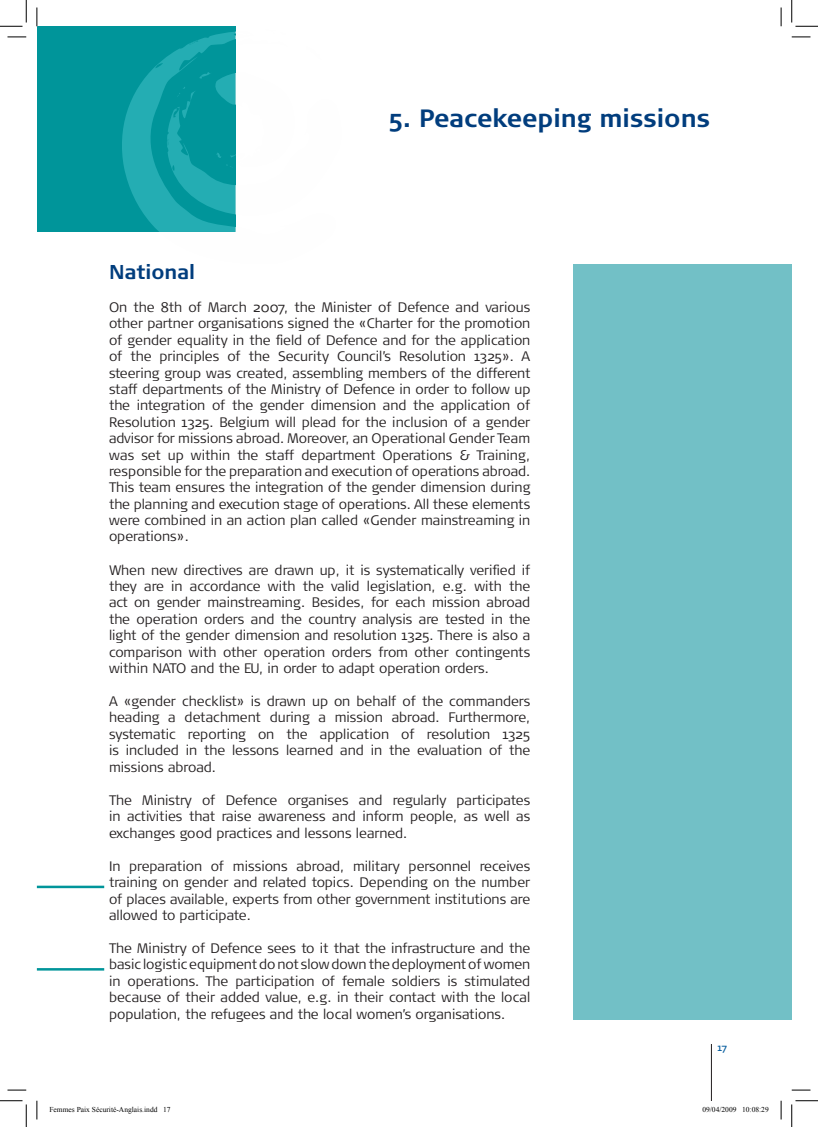
<style>
.page{position:relative;width:818px;height:1127px;background:#fff}
.page>*{position:absolute;margin:0;border:0;box-sizing:border-box;transform-origin:0 0}
.t1{font:700 25px "Signa OT";color:#013d7d}
.t2{font:700 20px "Signa OT";color:#013d7d}
.t3{font:300 13.75px/16.4px "Signa OT";color:#231f20;text-align:justify}
.t4{font:10px "Signa OT";color:#00599b}
.t5{font:7.5px "Times New Roman";color:#000}
</style>
<div class="page">
<hr style="left:711px;top:1043px;width:1px;height:57px;background:#231f20">
<hr style="left:37px;top:885px;width:67px;height:2px;background:#00959a">
<hr style="left:37px;top:967px;width:67px;height:3px;background:#00959a">
<div style="left:37px;top:26px;width:198px;height:206px;background:#00959a"></div>
<svg style="left:122px;top:30px;width:114px;height:202px"></svg>
<div style="left:573px;top:264px;width:219px;height:754px;background:#72c0c6"></div>
<svg style="left:8px;top:36px;width:18px;height:2px"></svg>
<svg style="left:792px;top:36px;width:18px;height:2px"></svg>
<svg style="left:8px;top:1089px;width:18px;height:1px"></svg>
<svg style="left:792px;top:1089px;width:18px;height:1px"></svg>
<svg style="left:36px;top:8px;width:2px;height:18px"></svg>
<svg style="left:36px;top:1100px;width:2px;height:19px"></svg>
<svg style="left:780px;top:8px;width:2px;height:18px"></svg>
<svg style="left:780px;top:1100px;width:2px;height:19px"></svg>
<svg style="left:0;top:0;width:27px;height:27px"></svg>
<svg style="left:0;top:1100px;width:27px;height:26px"></svg>
<svg style="left:791px;top:0;width:27px;height:27px"></svg>
<svg style="left:791px;top:1100px;width:27px;height:26px"></svg>
<h1 class="t1" style="left:389px;top:103px;width:323px">5. Peacekeeping missions</h1>
<h2 class="t2" style="left:109px;top:260px;width:88px">National</h2>
<p class="t3" style="left:109px;top:299px;width:423px">On the 8th of March 2007, the Minister of Defence and various other partner organisations signed the «Charter for the promotion of gender equality in the field of Defence and for the application of the principles of the Security Council’s Resolution 1325». A steering group was created, assembling members of the different staff departments of the Ministry of Defence in order to follow up the integration of the gender dimension and the application of Resolution 1325. Belgium will plead for the inclusion of a gender advisor for missions abroad. Moreover, an Operational Gender Team was set up within the staff department Operations &amp; Training, responsible for the preparation and execution of operations abroad.<br>This team ensures the integration of the gender dimension during the planning and execution stage of operations. All these elements were combined in an action plan called «Gender mainstreaming in operations».</p>
<p class="t3" style="left:109px;top:561px;width:423px">When new directives are drawn up, it is systematically verified if they are in accordance with the valid legislation, e.g. with the act on gender mainstreaming. Besides, for each mission abroad the operation orders and the country analysis are tested in the light of the gender dimension and resolution 1325. There is also a comparison with other operation orders from other contingents within NATO and the EU, in order to adapt operation orders.</p>
<p class="t3" style="left:109px;top:693px;width:423px">A «gender checklist» is drawn up on behalf of the commanders heading a detachment during a mission abroad. Furthermore, systematic reporting on the application of resolution 1325 is included in the lessons learned and in the evaluation of the missions abroad.</p>
<p class="t3" style="left:109px;top:791px;width:423px">The Ministry of Defence organises and regularly participates in activities that raise awareness and inform people, as well as exchanges good practices and lessons learned.</p>
<p class="t3" style="left:109px;top:857px;width:423px">In preparation of missions abroad, military personnel receives training on gender and related topics. Depending on the number of places available, experts from other government institutions are allowed to participate.</p>
<p class="t3" style="left:109px;top:939px;width:423px">The Ministry of Defence sees to it that the infrastructure and the basic logistic equipment do not slow down the deployment of women in operations. The participation of female soldiers is stimulated because of their added value, e.g. in their contact with the local population, the refugees and the local women’s organisations.</p>
<p class="t4" style="left:717px;top:1041px;width:11px">17</p>
<p class="t5" style="left:49px;top:1104px;width:123px">Femmes Paix Sécurité-Anglais.indd 17</p>
<p class="t5" style="left:702px;top:1104px;width:68px">09/04/2009 10:08:29</p>
</div>
